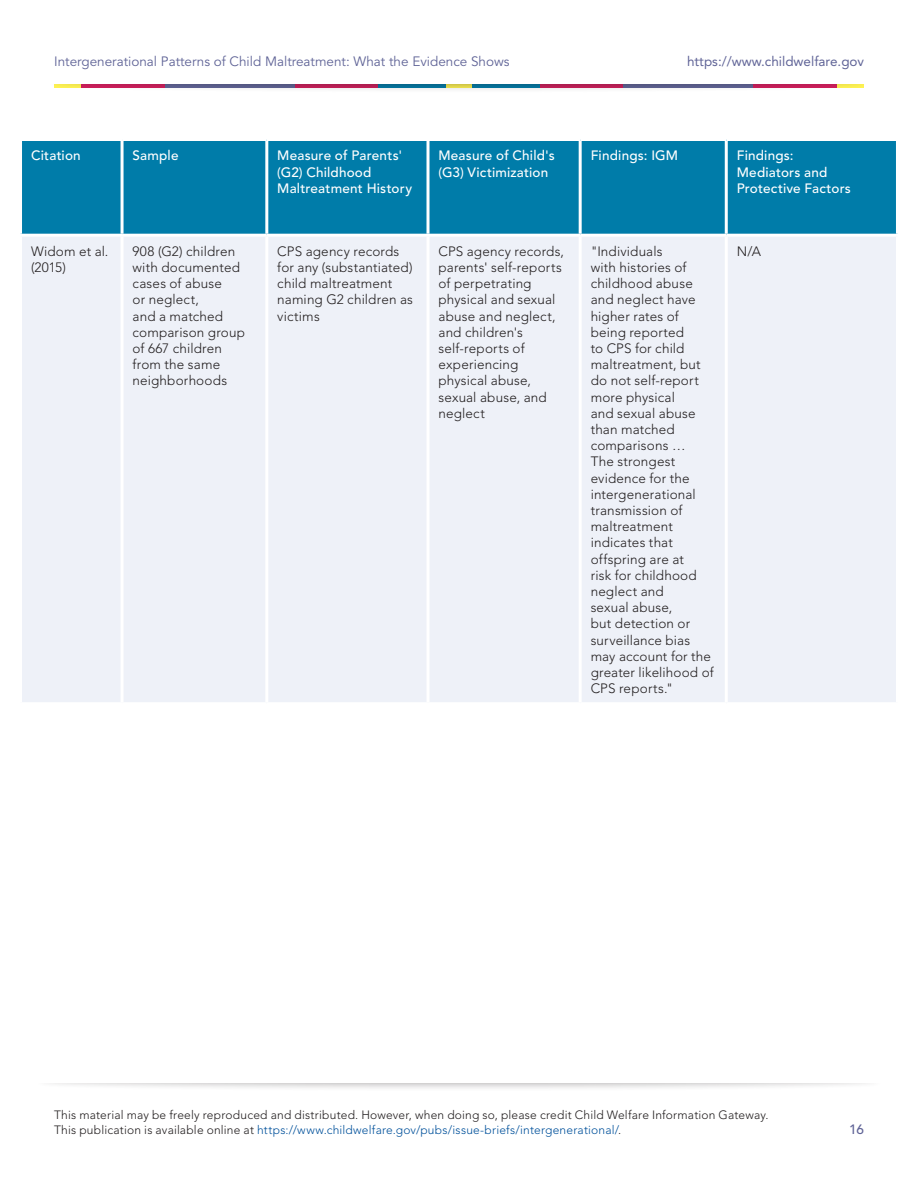
<style>
.page{position:relative;width:918px;height:1188px;background:#fff}
.page>*{position:absolute;margin:0;border:0;box-sizing:border-box;transform-origin:0 0}
.t1{font:300 13.5px/16.2px "Avenir";letter-spacing:.01em;color:#231f20}
.t2{font:500 13.5px/16.2px "Avenir";letter-spacing:.015em;color:#fff}
.t3{font:13.5px "Avenir";color:#606497}
.t4{font:13.5px "Avenir";color:#606497}
.t5{font:500 13.5px "Avenir";color:#606497}
.t6{font:300 12px/15px "Avenir";letter-spacing:.015em;color:#231f20}
.s1{color:#01519b}
</style>
<div class="page">
<div style="left:34px;top:1065px;width:850px;height:27px;background:#231f20;opacity:.4"></div>
<div style="left:0;top:1058px;width:918px;height:25px;background:#fff"></div>
<div style="left:22px;top:141px;width:874px;height:93px;background:#007ca9"></div>
<div style="left:22px;top:237px;width:874px;height:465px;background:#eef1f8"></div>
<hr style="left:121px;top:141px;width:3px;height:93px;background:#fff">
<hr style="left:121px;top:237px;width:3px;height:465px;background:#fff">
<hr style="left:265px;top:237px;width:3px;height:465px;background:#fff">
<hr style="left:427px;top:237px;width:3px;height:465px;background:#fff">
<hr style="left:579px;top:237px;width:3px;height:465px;background:#fff">
<hr style="left:725px;top:237px;width:3px;height:465px;background:#fff">
<hr style="left:265px;top:141px;width:3px;height:93px;background:#fff">
<hr style="left:427px;top:141px;width:3px;height:93px;background:#fff">
<hr style="left:579px;top:141px;width:3px;height:93px;background:#fff">
<hr style="left:725px;top:141px;width:3px;height:93px;background:#fff">
<div style="left:47px;top:66px;width:824px;height:27px;background:#231f20;opacity:.4"></div>
<div style="left:38px;top:58px;width:842px;height:25px;background:#fff"></div>
<p class="t3" style="left:54px;top:53px;width:457px">Intergenerational Patterns of Child Maltreatment: What the Evidence Shows</p>
<p class="t4" style="left:687px;top:53px;width:179px">https://www.childwelfare.gov</p>
<p class="t2" style="left:31px;top:148px;width:51px">Citation</p>
<p class="t2" style="left:133px;top:148px;width:48px">Sample</p>
<p class="t2" style="left:277px;top:148px;width:136px">Measure of Parents' (G2) Childhood<br>Maltreatment History</p>
<p class="t2" style="left:439px;top:148px;width:118px">Measure of Child's (G3) Victimization</p>
<p class="t2" style="left:591px;top:148px;width:89px">Findings: IGM</p>
<p class="t2" style="left:737px;top:148px;width:116px">Findings:<br>Mediators and<br>Protective Factors</p>
<p class="t1" style="left:31px;top:243px;width:79px">Widom et al. (2015)</p>
<p class="t1" style="left:133px;top:243px;width:114px">908 (G2) children with documented cases of abuse<br>or neglect,<br>and a matched comparison group of 667 children from the same neighborhoods</p>
<p class="t1" style="left:277px;top:243px;width:137px">CPS agency records for any (substantiated) child maltreatment naming G2 children as victims</p>
<p class="t1" style="left:439px;top:243px;width:127px">CPS agency records, parents' self-reports of perpetrating physical and sexual abuse and neglect, and children's self-reports of experiencing physical abuse, sexual abuse, and neglect</p>
<p class="t1" style="left:591px;top:243px;width:125px">"Individuals<br>with histories of childhood abuse and neglect have higher rates of being reported<br>to CPS for child maltreatment, but do not self-report more physical<br>and sexual abuse than matched comparisons …<br>The strongest evidence for the intergenerational transmission of maltreatment indicates that offspring are at<br>risk for childhood neglect and<br>sexual abuse,<br>but detection or surveillance bias may account for the greater likelihood of<br>CPS reports."</p>
<p class="t1" style="left:737px;top:243px;width:26px">N/A</p>
<p class="t6" style="left:54px;top:1107px;width:716px">This material may be freely reproduced and distributed. However, when doing so, please credit Child Welfare Information Gateway.<br>This publication is available online at <span class="s1">https://www.childwelfare.gov/pubs/issue-briefs/intergenerational/</span>.</p>
<p class="t5" style="left:849px;top:1122px;width:17px">16</p>
</div>
